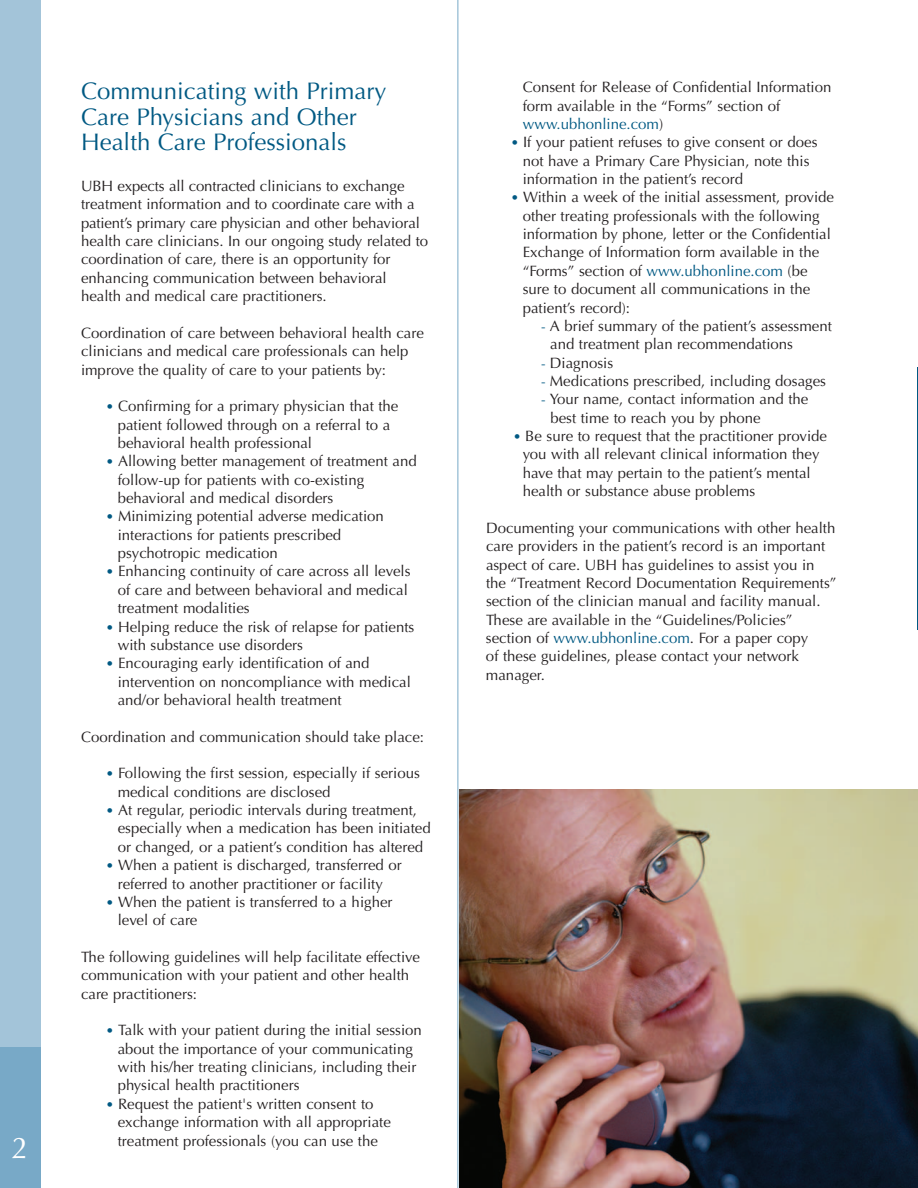
<style>
.page{position:relative;width:918px;height:1188px;background:#fff}
.page>*{position:absolute;margin:0;border:0;box-sizing:border-box;transform-origin:0 0}
.t1{font:30px "Optima";color:#fff}
.t2{font:24px/25.5px "Optima";color:#005983}
.t3{font:15px/18.3px "Optima";color:#231f20}
.s1{font-size:13.5px;color:#005983}
.s2{color:#005983}
</style>
<div class="page">
<hr style="left:917px;top:368px;width:1px;height:262px;background:#005983">
<div style="left:0;top:0;width:40px;height:1188px;background:#a3c4d9"></div>
<div style="left:0;top:1047px;width:40px;height:141px;background:#78a9c7"></div>
<hr style="left:458px;top:0;width:1px;height:1188px;background:#78a9c7">
<img style="left:459px;top:790px;width:459px;height:398px">
<h1 class="t1" style="left:12px;top:1136px;width:18px">2</h1>
<h2 class="t2" style="left:81px;top:80px;width:307px">Communicating with Primary<br>Care Physicians and Other<br>Health Care Professionals</h2>
<p class="t3" style="left:81px;top:178px;width:349px">UBH expects all contracted clinicians to exchange treatment information and to coordinate care with a patient’s primary care physician and other behavioral health care clinicians. In our ongoing study related to coordination of care, there is an opportunity for enhancing communication between behavioral health and medical care practitioners.</p>
<p class="t3" style="left:81px;top:325px;width:344px">Coordination of care between behavioral health care clinicians and medical care professionals can help improve the quality of care to your patients by:</p>
<p class="t3" style="left:118px;top:398px;width:282px;text-indent:-12px"><span class="s1">•</span> Confirming for a primary physician that the patient followed through on a referral to a behavioral health professional</p>
<p class="t3" style="left:118px;top:454px;width:301px;text-indent:-12px"><span class="s1">•</span> Allowing better management of treatment and follow-up for patients with co-existing behavioral and medical disorders</p>
<p class="t3" style="left:118px;top:509px;width:268px;text-indent:-12px"><span class="s1">•</span> Minimizing potential adverse medication interactions for patients prescribed psychotropic medication</p>
<p class="t3" style="left:118px;top:564px;width:294px;text-indent:-12px"><span class="s1">•</span> Enhancing continuity of care across all levels of care and between behavioral and medical treatment modalities</p>
<p class="t3" style="left:118px;top:619px;width:298px;text-indent:-12px"><span class="s1">•</span> Helping reduce the risk of relapse for patients with substance use disorders</p>
<p class="t3" style="left:118px;top:655px;width:295px;text-indent:-12px"><span class="s1">•</span> Encouraging early identification of and intervention on noncompliance with medical and/or behavioral health treatment</p>
<p class="t3" style="left:81px;top:729px;width:345px">Coordination and communication should take place:</p>
<p class="t3" style="left:118px;top:766px;width:304px;text-indent:-12px"><span class="s1">•</span> Following the first session, especially if serious medical conditions are disclosed</p>
<p class="t3" style="left:118px;top:802px;width:315px;text-indent:-12px"><span class="s1">•</span> At regular, periodic intervals during treatment, especially when a medication has been initiated or changed, or a patient’s condition has altered</p>
<p class="t3" style="left:106px;top:857px;width:298px;text-align:center"><span class="s1">•</span> When a patient is discharged, transferred or referred to another practitioner or facility</p>
<p class="t3" style="left:118px;top:894px;width:276px;text-indent:-12px"><span class="s1">•</span> When the patient is transferred to a higher level of care</p>
<p class="t3" style="left:81px;top:949px;width:340px">The following guidelines will help facilitate effective communication with your patient and other health care practitioners:</p>
<p class="t3" style="left:118px;top:1023px;width:306px;text-indent:-12px"><span class="s1">•</span> Talk with your patient during the initial session about the importance of your communicating with his/her treating clinicians, including their physical health practitioners</p>
<p class="t3" style="left:118px;top:1096px;width:275px;text-indent:-12px"><span class="s1">•</span> Request the patient's written consent to exchange information with all appropriate treatment professionals (you can use the</p>
<p class="t3" style="left:523px;top:79px;width:310px">Consent for Release of Confidential Information form available in the “Forms” section of <span class="s2">www.ubhonline.com</span>)</p>
<p class="t3" style="left:523px;top:135px;width:296px;text-indent:-12px"><span class="s1">•</span> If your patient refuses to give consent or does not have a Primary Care Physician, note this information in the patient’s record</p>
<p class="t3" style="left:523px;top:190px;width:313px;text-indent:-12px"><span class="s1">•</span> Within a week of the initial assessment, provide other treating professionals with the following information by phone, letter or the Confidential Exchange of Information form available in the “Forms” section of <span class="s2">www.ubhonline.com</span> (be sure to document all communications in the patient’s record):</p>
<p class="t3" style="left:550px;top:318px;width:283px;text-indent:-9px"><span class="s1">-</span> A brief summary of the patient’s assessment and treatment plan recommendations</p>
<p class="t3" style="left:541px;top:355px;width:73px"><span class="s1">-</span> Diagnosis</p>
<p class="t3" style="left:541px;top:373px;width:286px"><span class="s1">-</span> Medications prescribed, including dosages</p>
<p class="t3" style="left:550px;top:392px;width:260px;text-indent:-9px"><span class="s1">-</span> Your name, contact information and the best time to reach you by phone</p>
<p class="t3" style="left:523px;top:428px;width:306px;text-indent:-10px"><span class="s1">•</span> Be sure to request that the practitioner provide you with all relevant clinical information they have that may pertain to the patient’s mental health or substance abuse problems</p>
<p class="t3" style="left:486px;top:520px;width:352px">Documenting your communications with other health care providers in the patient’s record is an important aspect of care. UBH has guidelines to assist you in the “Treatment Record Documentation Requirements” section of the clinician manual and facility manual.<br>These are available in the “Guidelines/Policies” section of <span class="s2">www.ubhonline.com</span>. For a paper copy<br>of these guidelines, please contact your network manager.</p>
</div>
